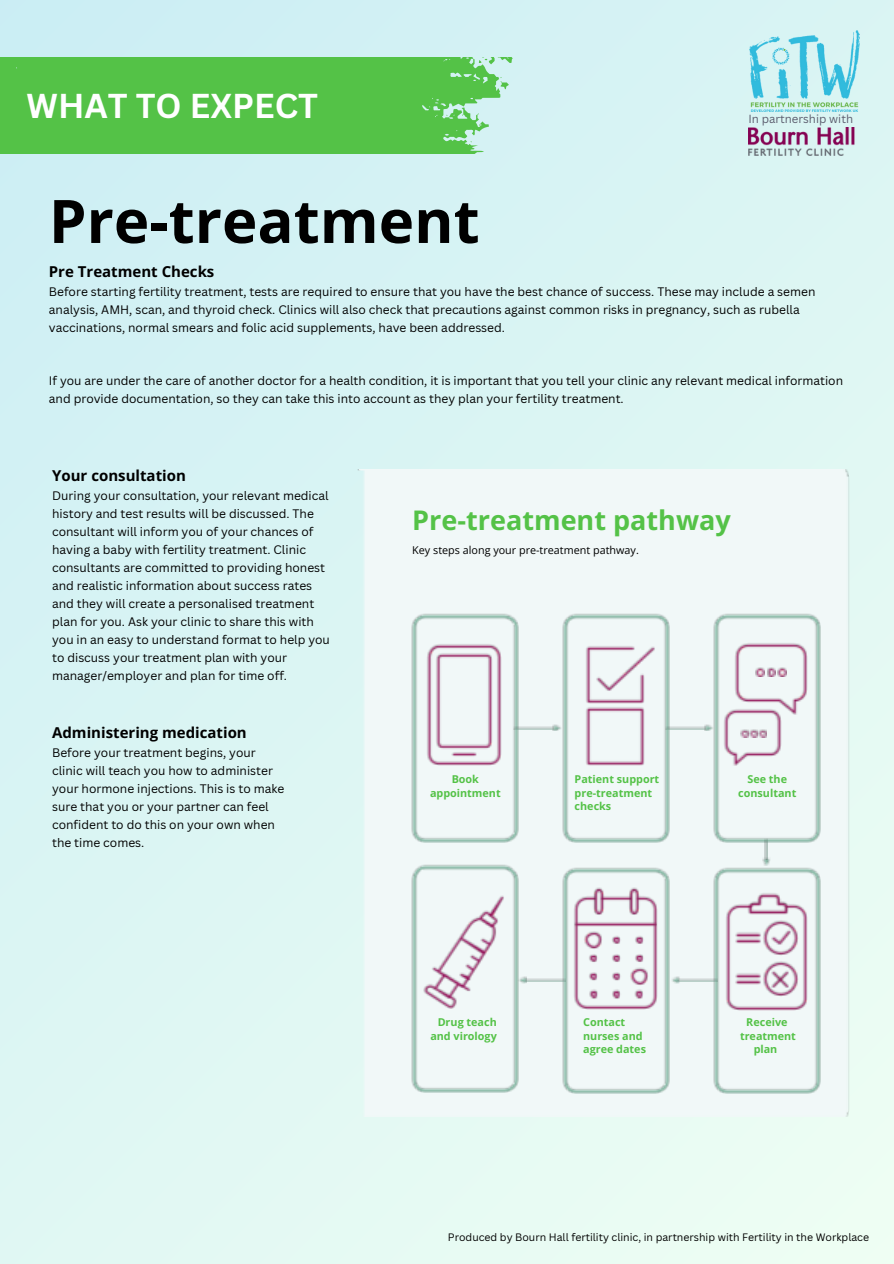
<style>
.page{position:relative;width:894px;height:1264px;background:#fff}
.page>*{position:absolute;margin:0;border:0;box-sizing:border-box;transform-origin:0 0}
.t1{font:700 60px "Open Sans";color:#000}
.t2{font:700 33.6px "Canva Sans";color:#fff}
.t3{font:700 27px "Open Sans";color:#54c247}
.t4{font:700 15px "Open Sans";color:#000}
.t5{font:12px/18px "Canva Sans";color:#000}
.t6{font:11.4px "Canva Sans";color:#5c5d6e}
.t7{font:700 10.8px/13.5px "Open Sans";color:#54c247;text-align:center}
.t8{font:10.8px "Open Sans";color:#000}
.t9{font:10.5px "Canva Sans";color:#000}
</style>
<div class="page">
<div style="left:0;top:0;width:893px;height:1263px;background:linear-gradient(to right,#d6f3f4,#e2f8f3)"></div>
<div style="left:357px;top:469px;width:492px;height:647px;background:#f1f8f8"></div>
<img style="left:411px;top:613px;width:107px;height:229px">
<img style="left:411px;top:864px;width:107px;height:228px">
<img style="left:563px;top:613px;width:106px;height:229px">
<img style="left:712px;top:613px;width:107px;height:229px">
<img style="left:712px;top:867px;width:107px;height:226px">
<img style="left:563px;top:867px;width:106px;height:226px">
<img style="left:513px;top:726px;width:39px;height:3px">
<svg style="left:552px;top:725px;width:9px;height:5px"></svg>
<img style="left:764px;top:838px;width:3px;height:18px">
<svg style="left:762px;top:856px;width:8px;height:9px"></svg>
<img style="left:426px;top:644px;width:75px;height:121px">
<img style="left:723px;top:708px;width:57px;height:57px">
<img style="left:725px;top:903px;width:82px;height:107px">
<img style="left:762px;top:919px;width:36px;height:36px">
<img style="left:734px;top:932px;width:27px;height:11px">
<img style="left:770px;top:928px;width:21px;height:17px">
<img style="left:762px;top:960px;width:36px;height:36px">
<img style="left:734px;top:972px;width:27px;height:12px">
<img style="left:770px;top:969px;width:19px;height:19px">
<img style="left:573px;top:896px;width:84px;height:113px">
<img style="left:575px;top:887px;width:81px;height:39px">
<img style="left:585px;top:645px;width:59px;height:58px">
<img style="left:595px;top:645px;width:60px;height:46px">
<img style="left:585px;top:707px;width:59px;height:58px">
<img style="left:423px;top:894px;width:81px;height:114px">
<img style="left:665px;top:726px;width:38px;height:3px">
<svg style="left:703px;top:725px;width:9px;height:5px"></svg>
<img style="left:680px;top:978px;width:37px;height:3px">
<svg style="left:671px;top:977px;width:9px;height:7px"></svg>
<img style="left:527px;top:978px;width:38px;height:3px">
<svg style="left:518px;top:977px;width:9px;height:7px"></svg>
<img style="left:734px;top:642px;width:73px;height:72px">
<img style="left:747px;top:892px;width:41px;height:22px">
<svg style="left:739px;top:729px;width:26px;height:8px"></svg>
<svg style="left:755px;top:667px;width:31px;height:9px"></svg>
<img style="left:749px;top:30px;width:110px;height:81px">
<img style="left:748px;top:127px;width:111px;height:29px">
<div style="left:0;top:58px;width:500px;height:95px;background:#54c247"></div>
<svg style="left:478px;top:58px;width:34px;height:6px"></svg>
<svg style="left:500px;top:77px;width:8px;height:12px"></svg>
<h2 class="t2" style="left:27px;top:82px;width:293px">WHAT TO EXPECT</h2>
<p class="t6" style="left:748px;top:111px;width:106px">In partnership with</p>
<p class="t1" style="left:49px;top:179px;width:432px">Pre-treatment</p>
<p class="t4" style="left:49px;top:261px;width:167px">Pre Treatment Checks</p>
<p class="t5" style="left:49px;top:282px;width:768px">Before starting fertility treatment, tests are required to ensure that you have the best chance of success. These may include a semen analysis, AMH, scan, and thyroid check. Clinics will also check that precautions against common risks in pregnancy, such as rubella vaccinations, normal smears and folic acid supplements, have been addressed.</p>
<h2 class="t5" style="left:49px;top:371px;width:795px">If you are under the care of another doctor for a health condition, it is important that you tell your clinic any relevant medical information and provide documentation, so they can take this into account as they plan your fertility treatment.</h2>
<p class="t4" style="left:52px;top:465px;width:135px">Your consultation</p>
<p class="t5" style="left:52px;top:486px;width:279px">During your consultation, your relevant medical history and test results will be discussed. The consultant will inform you of your chances of having a baby with fertility treatment. Clinic consultants are committed to providing honest and realistic information about success rates and they will create a personalised treatment plan for you. Ask your clinic to share this with you in an easy to understand format to help you to discuss your treatment plan with your manager/employer and plan for time off.</p>
<p class="t4" style="left:52px;top:722px;width:196px">Administering medication</p>
<p class="t5" style="left:52px;top:743px;width:233px">Before your treatment begins, your clinic will teach you how to administer your hormone injections. This is to make sure that you or your partner can feel confident to do this on your own when the time comes.</p>
<p class="t3" style="left:412px;top:501px;width:320px">Pre-treatment pathway</p>
<p class="t8" style="left:412px;top:542px;width:228px">Key steps along your pre-treatment pathway.</p>
<p class="t7" style="left:430px;top:772px;width:72px">Book appointment</p>
<p class="t7" style="left:574px;top:772px;width:86px;text-align:left">Patient support pre-treatment checks</p>
<p class="t7" style="left:738px;top:772px;width:60px">See the consultant</p>
<p class="t7" style="left:430px;top:1015px;width:68px;text-align:right">Drug teach and virology</p>
<p class="t7" style="left:583px;top:1015px;width:64px;text-align:left">Contact nurses and agree dates</p>
<p class="t7" style="left:746px;top:1015px;width:43px">Receive</p>
<p class="t7" style="left:739px;top:1028px;width:57px">treatment</p>
<p class="t7" style="left:753px;top:1042px;width:25px">plan</p>
<p class="t9" style="left:448px;top:1230px;width:422px">Produced by Bourn Hall fertility clinic, in partnership with Fertility in the Workplace</p>
</div>
